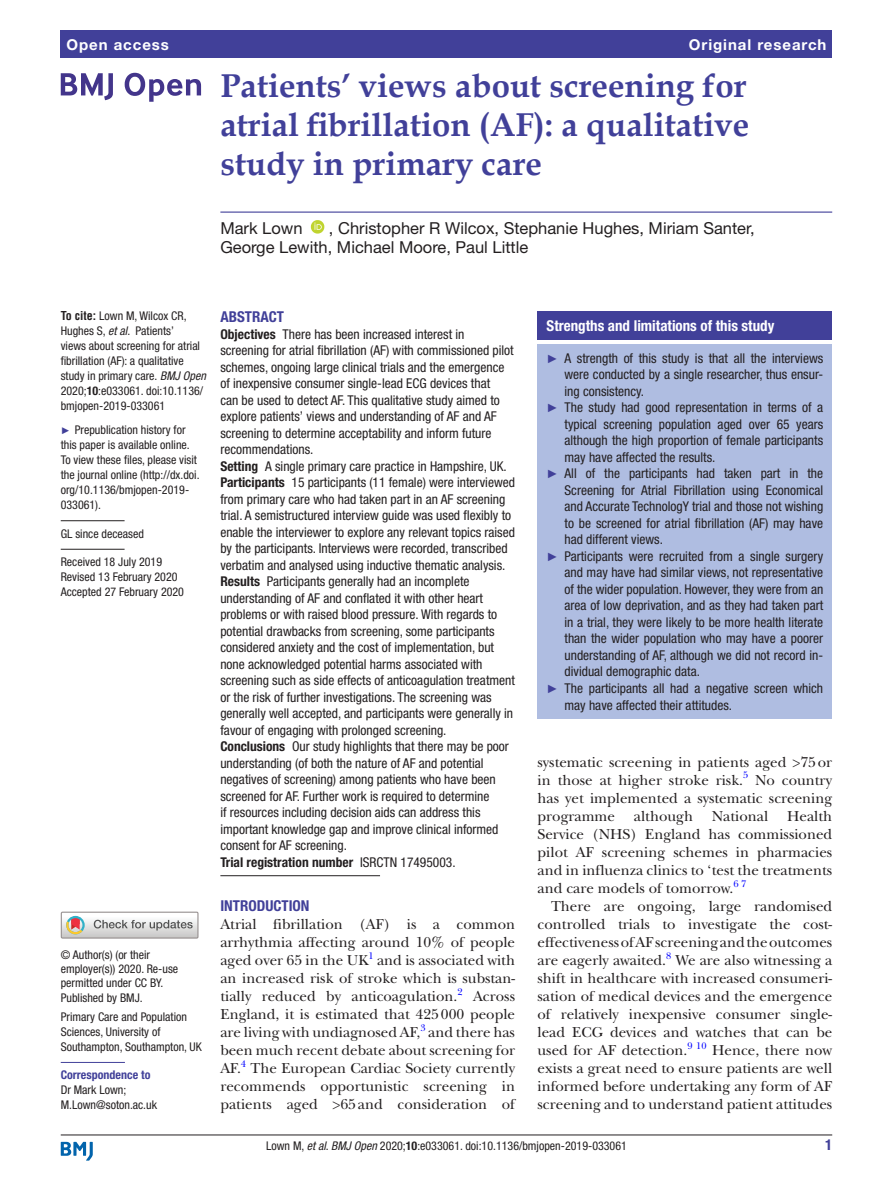
<style>
.page{position:relative;width:893px;height:1191px;background:#fff}
.page>*{position:absolute;margin:0;border:0;box-sizing:border-box;transform-origin:0 0}
.t1{font:700 33px/39px "Book Antiqua";color:#414099;text-align:justify}
.t2{font:16.5px/19.5px "Helvetica Neue LT Std";color:#231f20}
.t3{font:15px/18px "New Baskerville";color:#231f20;text-align:justify}
.t4{font:700 condensed 15px "Helvetica Neue LT Std";color:#fff}
.t5{font:700 15px "Helvetica Neue LT Std";letter-spacing:.065em;color:#fff}
.t6{font:700 condensed 15px "Helvetica Neue LT Std";color:#414099}
.t7{font:condensed 13.5px/16.5px "Helvetica Neue LT Std";color:#231f20}
.t8{font:condensed 12px/15px "Helvetica Neue LT Std";color:#231f20}
.t9{font:700 condensed 12px "Helvetica Neue LT Std";color:#414099}
.t10{font:9.9px "New Baskerville";color:#00f}
.s1{font-family:"Helvetica LT Std";font-weight:700}
.s2{font-style:italic}
.s3{font-weight:700}
.s4{font-family:"Arial";font-stretch:normal;font-size:9.75px;color:#414099}
.s5{font-family:"Arial";font-stretch:normal;font-size:12px;color:#414099}
</style>
<div class="page">
<hr style="left:61px;top:1134px;width:771px;height:1px;background:#231f20">
<svg style="left:61px;top:1141px;width:32px;height:19px"></svg>
<div style="left:61px;top:31px;width:771px;height:27px;background:#414099"></div>
<hr style="left:220px;top:211px;width:612px;height:2px;background:#414099">
<svg style="left:311px;top:220px;width:13px;height:14px"></svg>
<hr style="left:61px;top:520px;width:64px;height:1px;background:#231f20">
<hr style="left:61px;top:549px;width:64px;height:1px;background:#231f20">
<hr style="left:61px;top:1062px;width:64px;height:1px;background:#414099">
<svg style="left:61px;top:73px;width:52px;height:27px"></svg>
<svg style="left:125px;top:73px;width:76px;height:29px"></svg>
<div style="left:61px;top:911px;width:138px;height:27px;border:1px solid #969090"></div>
<svg style="left:61px;top:912px;width:137px;height:26px"></svg>
<div style="left:538px;top:311px;width:294px;height:29px;background:#414099"></div>
<div style="left:538px;top:344px;width:294px;height:374px;background:#afbde1"></div>
<hr style="left:220px;top:875px;width:160px;height:1px;background:#231f20">
<p class="t5" style="left:66px;top:35px;width:104px">Open access</p>
<p class="t5" style="left:689px;top:35px;width:139px">Original research</p>
<h1 class="t1" style="left:220px;top:66px;width:530px">Patients’ views about screening for atrial fibrillation (AF): a qualitative study in primary care</h1>
<p class="t2" style="left:220px;top:218px;width:84px">Mark Lown</p>
<p class="t2" style="left:220px;top:218px;width:536px;text-indent:109px">, Christopher R Wilcox, Stephanie Hughes, Miriam Santer,<br>George Lewith, Michael Moore, Paul Little</p>
<p class="t8" style="left:61px;top:308px;width:147px"><span class="s1">To cite:</span> Lown M, Wilcox CR,<br>Hughes S, <span class="s2">et al</span>. Patients’<br>views about screening for atrial fibrillation (AF): a qualitative study in primary care. <span class="s2">BMJ Open<br></span>2020;<span class="s3">10</span>:e033061. doi:10.1136/ bmjopen-2019-033061</p>
<p class="t8" style="left:61px;top:422px;width:140px"><span class="s4">►</span> Prepublication history for this paper is available online.<br>To view these files, please visit the journal online (http://dx.doi. org/10.1136/bmjopen-2019-<br>033061).</p>
<p class="t8" style="left:61px;top:526px;width:85px">GL since deceased</p>
<p class="t8" style="left:61px;top:554px;width:125px">Received 18 July 2019<br>Revised 13 February 2020<br>Accepted 27 February 2020</p>
<p class="t8" style="left:61px;top:947px;width:119px;line-height:14.4px">© Author(s) (or their employer(s)) 2020. Re-use permitted under CC BY.<br>Published by BMJ.</p>
<p class="t8" style="left:61px;top:1009px;width:143px">Primary Care and Population<br>Sciences, University of<br>Southampton, Southampton, UK</p>
<p class="t9" style="left:61px;top:1067px;width:91px">Correspondence to</p>
<p class="t8" style="left:61px;top:1082px;width:98px">Dr Mark Lown;<br>M.Lown@soton.ac.uk</p>
<p class="t6" style="left:220px;top:308px;width:65px">Abstract</p>
<p class="t7" style="left:220px;top:325px;width:296px"><span class="s3">Objectives</span> There has been increased interest in screening for atrial fibrillation (AF) with commissioned pilot schemes, ongoing large clinical trials and the emergence of inexpensive consumer single-lead ECG devices that<br>can be used to detect AF. This qualitative study aimed to explore patients’ views and understanding of AF and AF screening to determine acceptability and inform future recommendations.<br><span class="s3">Setting</span> A single primary care practice in Hampshire, UK.<br><span class="s3">Participants</span> 15 participants (11 female) were interviewed from primary care who had taken part in an AF screening trial. A semistructured interview guide was used flexibly to enable the interviewer to explore any relevant topics raised by the participants. Interviews were recorded, transcribed verbatim and analysed using inductive thematic analysis.<br><span class="s3">Results</span> Participants generally had an incomplete understanding of AF and conflated it with other heart problems or with raised blood pressure. With regards to potential drawbacks from screening, some participants considered anxiety and the cost of implementation, but none acknowledged potential harms associated with screening such as side effects of anticoagulation treatment or the risk of further investigations. The screening was generally well accepted, and participants were generally in favour of engaging with prolonged screening.<br><span class="s3">Conclusions</span> Our study highlights that there may be poor understanding (of both the nature of AF and potential negatives of screening) among patients who have been screened for AF. Further work is required to determine<br>if resources including decision aids can address this important knowledge gap and improve clinical informed consent for AF screening.<br><span class="s3">Trial registration number</span> ISRCTN 17495003.</p>
<p class="t6" style="left:220px;top:897px;width:91px">Introduction</p>
<p class="t3" style="left:220px;top:915px;width:296px">Atrial fibrillation (AF) is a common arrhythmia affecting around 10% of people aged over 65 in the UK</p>
<p class="t10" style="left:368px;top:949px;width:7px">1</p>
<p class="t3" style="left:220px;top:951px;width:296px;text-indent:157px">and is associated with an increased risk of stroke which is substan&shy;tially reduced by anticoagulation.<sup>2</sup> Across England, it is estimated that 425000 people are living with undiagnosed AF,</p>
<p class="t10" style="left:420px;top:1021px;width:7px">3</p>
<p class="t3" style="left:220px;top:1023px;width:296px;text-indent:208px">and there has been much recent debate about screening for AF.</p>
<p class="t10" style="left:241px;top:1057px;width:7px">4</p>
<p class="t3" style="left:220px;top:1059px;width:296px;text-indent:30px">The European Cardiac Society currently recommends opportunistic screening in patients aged &gt;65and consideration of</p>
<p class="t4" style="left:547px;top:317px;width:229px">Strengths and limitations of this study</p>
<p class="t7" style="left:547px;top:350px;width:278px"><span class="s5">►</span> A strength of this study is that all the interviews</p>
<p class="t7" style="left:565px;top:366px;width:260px">were conducted by a single researcher, thus ensur-</p>
<p class="t7" style="left:565px;top:383px;width:81px">ing consistency.</p>
<p class="t7" style="left:547px;top:399px;width:278px"><span class="s5">►</span> The study had good representation in terms of a</p>
<p class="t7" style="left:565px;top:416px;width:260px">typical screening population aged over 65 years</p>
<p class="t7" style="left:565px;top:432px;width:260px">although the high proportion of female participants</p>
<p class="t7" style="left:565px;top:449px;width:152px">may have affected the results.</p>
<p class="t7" style="left:547px;top:465px;width:278px"><span class="s5">►</span> All of the participants had taken part in the</p>
<p class="t7" style="left:565px;top:482px;width:260px">Screening for Atrial Fibrillation using Economical</p>
<p class="t7" style="left:565px;top:498px;width:260px">and Accurate TechnologY trial and those not wishing</p>
<p class="t7" style="left:565px;top:515px;width:260px">to be screened for atrial fibrillation (AF) may have</p>
<p class="t7" style="left:565px;top:531px;width:100px">had different views.</p>
<p class="t7" style="left:547px;top:548px;width:278px"><span class="s5">►</span> Participants were recruited from a single surgery</p>
<p class="t7" style="left:565px;top:564px;width:260px">and may have had similar views, not representative</p>
<p class="t7" style="left:565px;top:581px;width:260px">of the wider population. However, they were from an</p>
<p class="t7" style="left:565px;top:597px;width:260px">area of low deprivation, and as they had taken part</p>
<p class="t7" style="left:565px;top:614px;width:260px">in a trial, they were likely to be more health literate</p>
<p class="t7" style="left:565px;top:630px;width:260px">than the wider population who may have a poorer</p>
<p class="t7" style="left:565px;top:647px;width:260px">understanding of AF, although we did not record in-</p>
<p class="t7" style="left:565px;top:663px;width:137px">dividual demographic data.</p>
<p class="t7" style="left:547px;top:680px;width:278px"><span class="s5">►</span> The participants all had a negative screen which</p>
<p class="t7" style="left:565px;top:696px;width:169px">may have affected their attitudes.</p>
<p class="t3" style="left:538px;top:753px;width:296px">systematic screening in patients aged &gt;75or in those at higher stroke risk.<sup>5</sup></p>
<p class="t3" style="left:538px;top:771px;width:296px;text-indent:218px">No country has yet implemented a systematic screening programme</p>
<p class="t3" style="left:538px;top:807px;width:296px;text-indent:250px">Health Service (NHS) England has commissioned pilot AF screening schemes in pharmacies and in influenza clinics to ‘test the treatments and care models of tomorrow.</p>
<p class="t3" style="left:634px;top:807px;width:61px">although</p>
<p class="t3" style="left:712px;top:807px;width:58px">National</p>
<p class="t10" style="left:733px;top:877px;width:14px">6 7</p>
<p class="t3" style="left:538px;top:897px;width:296px;text-indent:14px">There are ongoing, large randomised controlled trials to investigate the cost&shy;effectiveness of AF screening and the outcomes are eagerly awaited.</p>
<p class="t10" style="left:666px;top:949px;width:7px">8</p>
<p class="t3" style="left:538px;top:951px;width:296px;text-indent:138px">We are also witnessing a shift in healthcare with increased consumeri&shy;sation of medical devices and the emergence of relatively inexpensive consumer single&shy;lead ECG devices and watches that can be used for AF detection.<sup>9</sup> <sup>10</sup> Hence, there now exists a great need to ensure patients are well informed before undertaking any form of AF screening and to understand patient attitudes</p>
<p class="t8" style="left:266px;top:1137px;width:362px">Lown M, <span class="s2">et al</span>. <span class="s2">BMJ Open</span> 2020;<span class="s3">10</span>:e033061. doi:10.1136/bmjopen-2019-033061</p>
<p class="t6" style="left:825px;top:1135px;width:9px">1</p>
</div>
